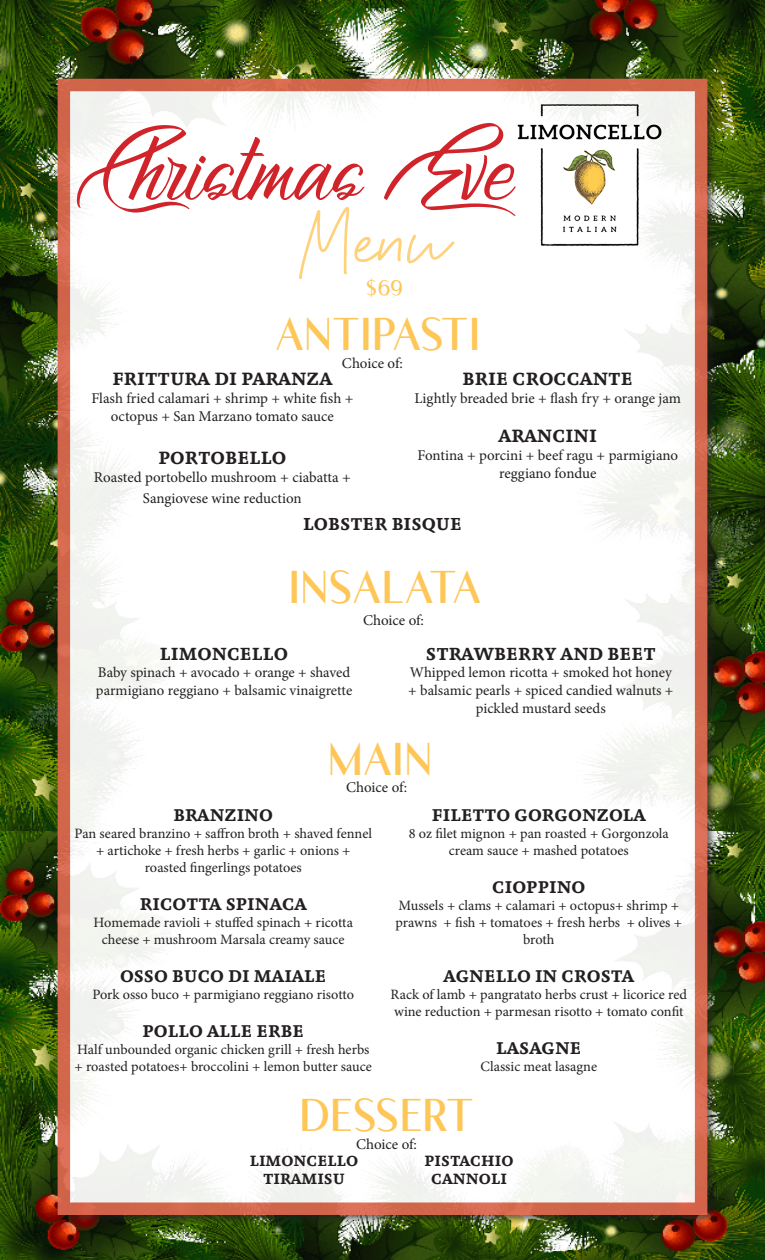
<style>
.page{position:relative;width:765px;height:1260px;background:#fff}
.page>*{position:absolute;margin:0;border:0;box-sizing:border-box;transform-origin:0 0}
.t1{font:106.25px "Merrychristmas";color:#d1232a}
.t2{font:63.75px "Happy Tuesday";color:#fed17a}
.t3{font:41.25px "Romelio Sans";letter-spacing:-.025em;color:#fec656}
.t4{font:41.25px "Romelio Sans";letter-spacing:-.05em;color:#fec656}
.t5{font:18.75px "Romelio Sans";color:#fec656}
.t6{font:700 18px "Absara";color:#231f20}
.t7{font:700 17.62px "Absara";color:#231f20}
.t8{font:700 17.5px "Absara";color:#231f20}
.t9{font:700 17.12px "Absara";color:#231f20}
.t10{font:15px/18px "Minion Pro";color:#231f20;text-align:center}
.t11{font:700 15px/18px "Absara";color:#231f20;text-align:center}
.t12{font:14.75px/17.6px "Minion Pro";color:#231f20;text-align:center}
.t13{font:14.25px/17.1px "Minion Pro";letter-spacing:-.005em;color:#231f20;text-align:center}
</style>
<div class="page">
<img style="left:0;top:830px;width:765px;height:430px">
<img style="left:0;top:0;width:765px;height:830px">
<div style="left:65px;top:86px;width:653px;height:1139px;background:#231f20;opacity:.75"></div>
<div style="left:64px;top:85px;width:637px;height:1124px;background:#fff"></div>
<div style="left:58px;top:79px;width:649px;height:1136px;border:12px solid #dc684f"></div>
<img style="left:497px;top:81px;width:191px;height:185px">
<p class="t1" style="left:77px;top:107px;width:439px">Christmas Eve</p>
<p class="t2" style="left:302px;top:207px;width:146px">Menu</p>
<p class="t3" style="left:275px;top:311px;width:207px">ANTIPASTI</p>
<p class="t6" style="left:112px;top:368px;width:221px">FRITTURA DI PARANZA</p>
<p class="t10" style="left:91px;top:389px;width:264px">Flash fried calamari + shrimp + white fish + octopus + San Marzano tomato sauce</p>
<p class="t6" style="left:158px;top:447px;width:129px">PORTOBELLO</p>
<p class="t10" style="left:94px;top:466px;width:258px;line-height:21.5px">Roasted portobello mushroom + ciabatta +<br>Sangiovese wine reduction</p>
<p class="t5" style="left:366px;top:277px;width:39px">$69</p>
<p class="t10" style="left:342px;top:354px;width:62px">Choice of:</p>
<p class="t6" style="left:463px;top:368px;width:172px">BRIE CROCCANTE</p>
<p class="t10" style="left:415px;top:389px;width:268px">Lightly breaded brie + flash fry + orange jam</p>
<p class="t6" style="left:499px;top:426px;width:100px">ARANCINI</p>
<p class="t10" style="left:417px;top:447px;width:262px">Fontina + porcini + beef ragu + parmigiano reggiano fondue</p>
<p class="t8" style="left:303px;top:514px;width:160px">LOBSTER BISQUE</p>
<p class="t3" style="left:288px;top:565px;width:195px">INSALATA</p>
<p class="t10" style="left:363px;top:612px;width:62px">Choice of:</p>
<p class="t7" style="left:160px;top:643px;width:130px">LIMONCELLO</p>
<p class="t12" style="left:98px;top:664px;width:254px">Baby spinach + avocado + orange + shaved</p>
<p class="t12" style="left:96px;top:682px;width:258px">parmigiano reggiano + balsamic vinaigrette</p>
<p class="t7" style="left:426px;top:643px;width:231px">STRAWBERRY AND BEET</p>
<p class="t12" style="left:408px;top:664px;width:267px">Whipped lemon ricotta + smoked hot honey + balsamic pearls + spiced candied walnuts + pickled mustard seeds</p>
<p class="t3" style="left:327px;top:737px;width:107px">MAIN</p>
<p class="t10" style="left:346px;top:778px;width:62px">Choice of:</p>
<p class="t9" style="left:174px;top:805px;width:101px">BRANZINO</p>
<p class="t13" style="left:75px;top:825px;width:299px">Pan seared branzino + saffron broth + shaved fennel + artichoke + fresh herbs + garlic + onions +</p>
<p class="t13" style="left:145px;top:859px;width:158px">roasted fingerlings potatoes</p>
<p class="t9" style="left:140px;top:894px;width:169px">RICOTTA SPINACA</p>
<p class="t13" style="left:94px;top:914px;width:261px">Homemade ravioli + stuffed spinach + ricotta cheese + mushroom Marsala creamy sauce</p>
<p class="t9" style="left:120px;top:966px;width:208px">OSSO BUCO DI MAIALE</p>
<p class="t13" style="left:93px;top:986px;width:263px">Pork osso buco + parmigiano reggiano risotto</p>
<p class="t9" style="left:142px;top:1021px;width:163px">POLLO ALLE ERBE</p>
<p class="t13" style="left:75px;top:1041px;width:299px;text-align:left">Half unbounded organic chicken grill + fresh herbs + roasted potatoes+ broccolini + lemon butter sauce</p>
<p class="t9" style="left:432px;top:805px;width:216px">FILETTO GORGONZOLA</p>
<p class="t13" style="left:409px;top:825px;width:261px">8 oz filet mignon + pan roasted + Gorgonzola</p>
<p class="t13" style="left:449px;top:842px;width:182px">cream sauce + mashed potatoes</p>
<p class="t9" style="left:492px;top:877px;width:95px">CIOPPINO</p>
<p class="t13" style="left:396px;top:897px;width:288px">Mussels + clams + calamari + octopus+ shrimp + prawns + fish + tomatoes + fresh herbs + olives + broth</p>
<p class="t9" style="left:444px;top:966px;width:192px">AGNELLO IN CROSTA</p>
<p class="t13" style="left:391px;top:986px;width:298px;text-align:left">Rack of lamb + pangratato herbs crust + licorice red wine reduction + parmesan risotto + tomato confit</p>
<p class="t9" style="left:496px;top:1038px;width:87px">LASAGNE</p>
<p class="t13" style="left:481px;top:1058px;width:118px">Classic meat lasagne</p>
<p class="t4" style="left:299px;top:1093px;width:176px">DESSERT</p>
<p class="t11" style="left:250px;top:1153px;width:110px">LIMONCELLO<br>TIRAMISU</p>
<p class="t11" style="left:425px;top:1153px;width:90px">PISTACHIO<br>CANNOLI</p>
<p class="t10" style="left:356px;top:1135px;width:62px">Choice of:</p>
</div>
